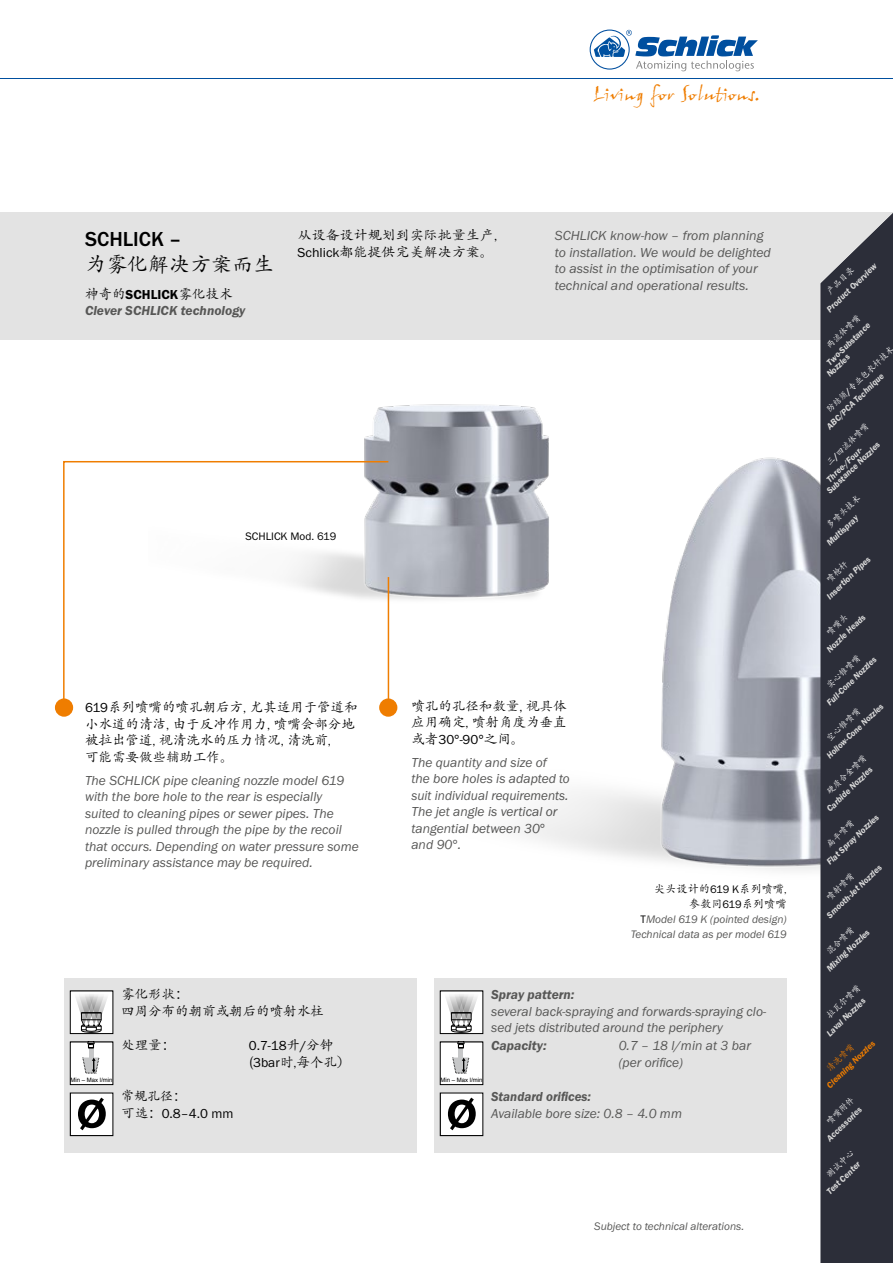
<style>
.page{position:relative;width:893px;height:1263px;background:#fff}
.page>*{position:absolute;margin:0;border:0;box-sizing:border-box;transform-origin:0 0}
.t1{font:600 56.25px "Myriad Pro";color:#000}
.t2{font:21px/25.5px "Adobe Kaiti Std";color:#000}
.t3{font:19.5px "John Handy Plain";color:#ef7d00}
.t4{font:italic 13.5px/16.5px "Franklin Gothic Itc T";color:#575756}
.t5{font:13.5px/16.5px "Adobe Kaiti Std";color:#000}
.t6{font:italic 600 13.5px/16.5px "Franklin Gothic Itc T";color:#575756}
.t7{font:13.5px/16.5px "Franklin Gothic Itc T";color:#000}
.t8{font:13.5px/16.5px "Adobe Kaiti Std";color:#000;scale:1.04 1}
.t9{font:italic 11.25px/15px "Franklin Gothic Itc T";color:#575756;text-align:right}
.t10{font:11.25px "Franklin Gothic Itc T";color:#000}
.t11{font:italic 600 9px "Franklin Gothic Itc T";color:#dadada;scale:.96 1}
.t12{font:9px "Adobe Kaiti Std";color:#fff;scale:.96 1}
.t13{font:italic 600 9px "Franklin Gothic Itc T";color:#dadada;scale:.93 1}
.t14{font:italic 600 9px "Franklin Gothic Itc T";color:#dadada;scale:.95 1}
.t15{font:italic 600 9px "Franklin Gothic Itc T";color:#ef7d00;scale:.96 1}
.t16{font:italic 600 9px "Franklin Gothic Itc T";color:#dadada}
.t17{font:italic 600 9px "Franklin Gothic Itc T";color:#dcdcdc;scale:.96 1}
.t18{font:9px "Adobe Kaiti Std";color:#fff;scale:.95 1}
.t19{font:9px "Adobe Kaiti Std";color:#fff;scale:.93 1}
.t20{font:9px "Adobe Kaiti Std";color:#ef7d00;scale:.96 1}
.t21{font:6px "Helvetica";color:#000}
.t22{font:3.75px "Myriad Pro";color:#000}
.s1{font-family:"Franklin Gothic Itc T";font-weight:500}
.s2{font-family:"Adobe Kaiti Std";font-weight:400;font-style:normal;color:#000}
.s3{font-style:normal;color:#000}
.s4{font-family:"Franklin Gothic Itc T"}
.s5{font-family:"Adobe Kaiti Std";font-style:normal;color:#000}
.s6{font-weight:600}
.s7{font-family:"Adobe Kaiti Std"}
.s8{font-family:"Franklin Gothic Itc T";font-weight:600}
</style>
<div class="page">
<svg style="left:590px;top:30px;width:168px;height:41px"></svg>
<div style="left:0;top:213px;width:893px;height:127px;background:#e3e3e3"></div>
<img style="left:373px;top:404px;width:170px;height:20px">
<img style="left:364px;top:424px;width:457px;height:472px">
<div style="left:64px;top:978px;width:353px;height:174px;background:#e3e3e3"></div>
<div style="left:434px;top:978px;width:353px;height:174px;background:#e3e3e3"></div>
<svg style="left:72px;top:993px;width:39px;height:39px"></svg>
<div style="left:70px;top:991px;width:43px;height:43px;border:1px solid #000"></div>
<svg style="left:442px;top:993px;width:39px;height:39px"></svg>
<div style="left:440px;top:991px;width:43px;height:43px;border:1px solid #000"></div>
<div style="left:72px;top:1095px;width:39px;height:39px;background:#fff"></div>
<div style="left:70px;top:1093px;width:43px;height:43px;border:1px solid #000"></div>
<div style="left:442px;top:1095px;width:39px;height:39px;background:#fff"></div>
<div style="left:440px;top:1093px;width:43px;height:43px;border:1px solid #000"></div>
<svg style="left:72px;top:1044px;width:39px;height:39px;background:#ececec"></svg>
<div style="left:70px;top:1042px;width:43px;height:43px;border:1px solid #000"></div>
<svg style="left:442px;top:1044px;width:39px;height:39px;background:#ececec"></svg>
<div style="left:440px;top:1042px;width:43px;height:43px;border:1px solid #000"></div>
<div style="left:55px;top:698px;width:18px;height:19px;background:#ef7d00;border-radius:50%"></div>
<div style="left:379px;top:698px;width:18px;height:19px;background:#ef7d00;border-radius:50%"></div>
<svg style="left:62px;top:460px;width:328px;height:252px"></svg>
<hr style="left:388px;top:577px;width:1px;height:132px;background:#ef7d00">
<hr style="left:0;top:78px;width:893px;height:1px;background:#004f9f">
<div style="left:821px;top:212px;width:72px;height:1051px;background:#2c2e39"></div>
<div style="left:823px;top:993px;width:70px;height:110px;background:#2c2e39"></div>
<svg style="left:825px;top:559px;width:24px;height:24px"></svg>
<svg style="left:825px;top:613px;width:23px;height:23px"></svg>
<h3 class="t3" style="left:593px;top:82px;width:171px">Living for Solutions.</h3>
<p class="t2" style="left:85px;top:226px;width:190px"><span class="s1">SCHLICK –<br></span>为雾化解决方案而生</p>
<p class="t6" style="left:85px;top:286px;width:162px"><span class="s2">神奇的</span><span class="s3">SCHLICK</span><span class="s2">雾化技术<br></span>Clever SCHLICK technology</p>
<p class="t8" style="left:298px;top:227px;width:193px">从设备设计规划到实际批量生产,<br><span class="s4">Schlick</span>都能提供完美解决方案。</p>
<p class="t4" style="left:555px;top:227px;width:218px">SCHLICK know-how – from planning to installation. We would be delighted to assist in the optimisation of your technical and operational results.</p>
<p class="t10" style="left:246px;top:530px;width:92px">SCHLICK Mod. 619</p>
<p class="t5" style="left:85px;top:699px;width:274px"><span class="s4">619</span>系列喷嘴的喷孔朝后方, 尤其适用于管道和小水道的清洁, 由于反冲作用力, 喷嘴会部分地被拉出管道, 视清洗水的压力情况, 清洗前,<br>可能需要做些辅助工作。</p>
<p class="t4" style="left:85px;top:772px;width:275px">The SCHLICK pipe cleaning nozzle model 619 with the bore hole to the rear is especially suited to cleaning pipes or sewer pipes. The nozzle is pulled through the pipe by the recoil that occurs. Depending on water pressure some preliminary assistance may be required.</p>
<p class="t5" style="left:411px;top:697px;width:157px">喷孔的孔径和数量, 视具体应用确定, 喷射角度为垂直</p>
<p class="t4" style="left:411px;top:727px;width:137px;line-height:23px"><span class="s5">或者</span><span class="s3">30°-90°</span><span class="s5">之间。<br></span>The quantity and size of</p>
<p class="t4" style="left:411px;top:770px;width:160px">the bore holes is adapted to suit individual requirements.<br>The jet angle is vertical or tangential between 30° and 90°.</p>
<p class="t9" style="left:631px;top:882px;width:157px"><span class="s5">尖头设计的</span><span class="s3">619 K</span><span class="s5">系列喷嘴,<br>参数同</span><span class="s3">619</span><span class="s5">系列喷嘴<br></span><span class="s3">T</span>Model 619 K (pointed design)<br>Technical data as per model 619</p>
<p class="t5" style="left:121px;top:986px;width:204px">雾化形状：<br>四周分布的朝前或朝后的喷射水柱</p>
<p class="t4" style="left:491px;top:986px;width:276px"><span class="s6">Spray pattern:<br></span>several back-spraying and forwards-spraying clo&shy;sed jets distributed around the periphery</p>
<p class="t22" style="left:132px;top:1044px;width:15px">Bohrung</p>
<p class="t22" style="left:502px;top:1044px;width:15px">Bohrung</p>
<p class="t22" style="left:504px;top:1025px;width:18px">Glattstrahl</p>
<p class="t5" style="left:121px;top:1037px;width:55px">处理量：</p>
<p class="t7" style="left:249px;top:1037px;width:103px">0.7-18<span class="s7">升</span>/<span class="s7">分钟(</span>3bar<span class="s7">时,每个孔）</span></p>
<p class="t6" style="left:491px;top:1037px;width:57px">Capacity:</p>
<p class="t4" style="left:619px;top:1037px;width:134px">0.7 – 18 l/min at 3 bar (per orifice)</p>
<p class="t7" style="left:121px;top:1088px;width:114px"><span class="s7">常规孔径：<br>可选：</span>0.8–4.0 mm</p>
<p class="t4" style="left:491px;top:1088px;width:192px"><span class="s6">Standard orifices:<br></span>Available bore size: 0.8 – 4.0 mm</p>
<p class="t21" style="left:71px;top:1075px;width:44px">Min – Max l/min</p>
<p class="t21" style="left:440px;top:1075px;width:44px">Min – Max l/min</p>
<p class="t1" style="left:76px;top:1073px;width:33px">ø</p>
<p class="t1" style="left:446px;top:1073px;width:33px">ø</p>
<p class="t9" style="left:594px;top:1219px;width:151px">Subject to technical alterations.</p>
<p class="t11" style="left:824px;top:307px;width:70px;rotate:-44deg">Product Overview</p>
<p class="t12" style="left:824px;top:289px;width:37px;rotate:-44deg">产品目录</p>
<p class="t11" style="left:824px;top:360px;width:61px;rotate:-44deg">Two-Substance</p>
<p class="t12" style="left:824px;top:342px;width:46px;rotate:-44deg">两流体喷嘴</p>
<p class="t18" style="left:824px;top:406px;width:96px;rotate:-44deg">防结须<span class="s8">/</span>专业包衣杆技术</p>
<p class="t19" style="left:824px;top:459px;width:60px;rotate:-44deg">三<span class="s8">/</span>四流体喷嘴</p>
<p class="t12" style="left:824px;top:523px;width:46px;rotate:-44deg">多喷头技术</p>
<p class="t11" style="left:824px;top:371px;width:31px;rotate:-44deg">Nozzles</p>
<p class="t14" style="left:824px;top:424px;width:81px;rotate:-44deg">ABC/PCA Technique</p>
<p class="t11" style="left:824px;top:477px;width:52px;rotate:-44deg">Three-/Four-</p>
<p class="t11" style="left:824px;top:540px;width:43px;rotate:-44deg">Multispray</p>
<p class="t16" style="left:824px;top:594px;width:59px;rotate:-44deg">Insertion Pipes</p>
<p class="t11" style="left:824px;top:647px;width:54px;rotate:-44deg">Nozzle Heads</p>
<p class="t11" style="left:824px;top:700px;width:70px;rotate:-44deg">Full-Cone Nozzles</p>
<p class="t13" style="left:824px;top:753px;width:82px;rotate:-44deg">Hollow-Cone Nozzles</p>
<p class="t11" style="left:824px;top:488px;width:75px;rotate:-44deg">Substance Nozzles</p>
<p class="t12" style="left:824px;top:682px;width:46px;rotate:-44deg">实心锥喷嘴</p>
<p class="t12" style="left:824px;top:736px;width:46px;rotate:-44deg">空心锥喷嘴</p>
<p class="t12" style="left:824px;top:789px;width:55px;rotate:-44deg">硬质合金喷嘴</p>
<p class="t11" style="left:824px;top:806px;width:64px;rotate:-44deg">Carbide Nozzles</p>
<p class="t11" style="left:824px;top:859px;width:73px;rotate:-44deg">Flat Spray Nozzles</p>
<p class="t12" style="left:824px;top:842px;width:37px;rotate:-44deg">扁平喷嘴</p>
<p class="t11" style="left:824px;top:913px;width:77px;rotate:-44deg">Smooth-Jet Nozzles</p>
<p class="t12" style="left:824px;top:895px;width:37px;rotate:-44deg">喷射喷嘴</p>
<p class="t12" style="left:824px;top:948px;width:37px;rotate:-44deg">混合喷嘴</p>
<p class="t17" style="left:824px;top:966px;width:60px;rotate:-44deg">Mixing Nozzles</p>
<p class="t11" style="left:824px;top:1030px;width:54px;rotate:-44deg">Laval Nozzles</p>
<p class="t12" style="left:824px;top:1013px;width:46px;rotate:-44deg">拉瓦尔喷嘴</p>
<p class="t15" style="left:824px;top:1083px;width:68px;rotate:-44deg">Cleaning Nozzles</p>
<p class="t20" style="left:824px;top:1065px;width:37px;rotate:-44deg">清洗喷嘴</p>
<p class="t12" style="left:824px;top:1118px;width:37px;rotate:-44deg">喷嘴附件</p>
<p class="t12" style="left:824px;top:1171px;width:37px;rotate:-44deg">测试中心</p>
<p class="t11" style="left:824px;top:1136px;width:48px;rotate:-44deg">Accessories</p>
<p class="t11" style="left:824px;top:1189px;width:46px;rotate:-44deg">Test Center</p>
</div>
